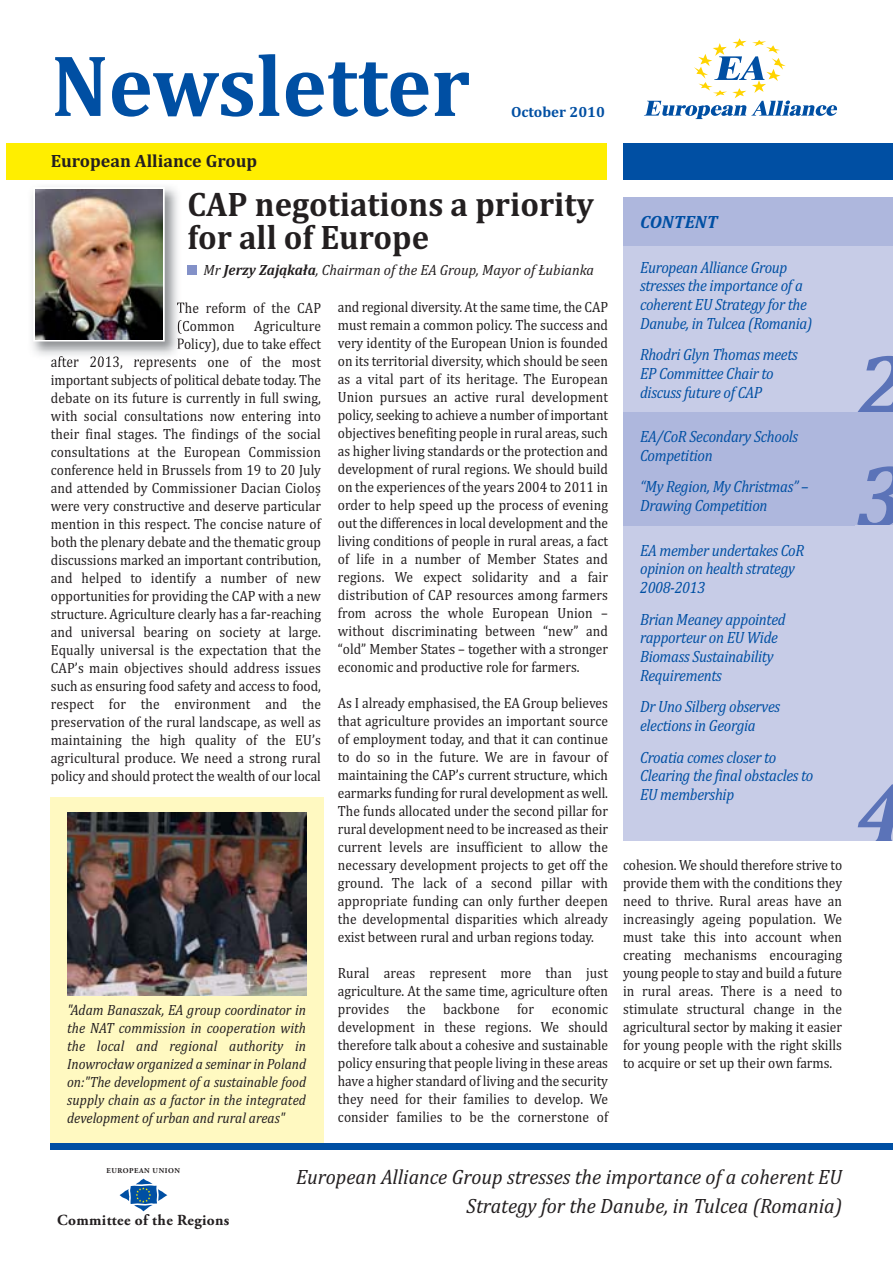
<style>
.page{position:relative;width:893px;height:1263px;background:#fff}
.page>*{position:absolute;margin:0;border:0;box-sizing:border-box;transform-origin:0 0}
.t1{font:italic 700 90px/110.6px "Cambria";color:#5b73b8}
.t2{font:700 88.2px "Cambria";color:#004fa3;scale:.95 1}
.t3{font:700 34.5px/33px "Cambria";color:#231f20;scale:.95 1}
.t4{font:italic 21px/28.5px "Cambria";color:#231f20;text-align:right;scale:.95 1}
.t5{font:700 18px "Cambria";color:#231f20}
.t6{font:italic 700 18px "Cambria";color:#004fa3}
.t7{font:italic 16.5px/18.8px "Cambria";letter-spacing:-.02em;color:#004fa3;scale:.9 1}
.t8{font:700 15.3px "Adobe Garamond Pro";letter-spacing:.02em;color:#231f20}
.t9{font:15px/18px "Cambria";letter-spacing:.005em;color:#231f20;text-align:justify;scale:.9 1}
.t10{font:italic 15px/18px "Cambria";color:#231f20;text-align:justify;scale:.9 1}
.t11{font:italic 15px "Cambria";color:#231f20;scale:.95 1}
.t12{font:700 15px "Cambria";color:#004fa3}
.t13{font:700 7.35px "Adobe Garamond Pro";letter-spacing:.075em;color:#231f20}
.s1{font-weight:700}
</style>
<div class="page">
<div style="left:623px;top:197px;width:269px;height:644px;background:#c7cce7"></div>
<div style="left:623px;top:413px;width:269px;height:113px;background:#aeb7dd"></div>
<div style="left:623px;top:197px;width:269px;height:48px;background:#aeb7dd"></div>
<div style="left:855px;top:525px;width:37px;height:33px;background:#c7cce7"></div>
<svg style="left:644px;top:38px;width:193px;height:81px"></svg>
<div style="left:623px;top:143px;width:269px;height:36px;background:#004fa3"></div>
<svg style="left:120px;top:1179px;width:47px;height:32px"></svg>
<div style="left:187px;top:265px;width:10px;height:10px;background:#8391c8"></div>
<div style="left:51px;top:797px;width:273px;height:350px;background:#fff9c1"></div>
<img style="left:68px;top:812px;width:239px;height:183px">
<div style="left:51px;top:1143px;width:841px;height:7px;background:#004fa3"></div>
<img style="left:32px;top:187px;width:151px;height:173px">
<svg style="left:177px;top:302px;width:6px;height:11px"></svg>
<img style="left:178px;top:320px;width:5px;height:14px">
<img style="left:177px;top:338px;width:6px;height:14px">
<img style="left:51px;top:356px;width:45px;height:4px">
<div style="left:33px;top:187px;width:132px;height:154px;border:2px solid #fff"></div>
<img style="left:35px;top:189px;width:127px;height:150px">
<div style="left:0;top:143px;width:606px;height:36px;background:#fe0"></div>
<div style="left:0;top:52px;width:5px;height:421px;background:#fff"></div>
<h2 class="t2" style="left:51px;top:54px;width:442px">Newsletter</h2>
<p class="t12" style="left:511px;top:107px;width:95px">October 2010</p>
<p class="t5" style="left:51px;top:154px;width:208px">European Alliance Group</p>
<h3 class="t3" style="left:187px;top:191px;width:429px">CAP negotiations a priority for all of Europe</h3>
<p class="t11" style="left:203px;top:265px;width:412px">Mr <span class="s1">Jerzy Zająkała</span>, Chairman of the EA Group, Mayor of Łubianka</p>
<p class="t9" style="left:177px;top:300px;width:162px">The reform of the CAP (Common</p>
<p class="t9" style="left:338px;top:300px;width:302px">and regional diversity. At the same time, the CAP must remain a common policy. The success and very identity of the European Union is founded on its territorial diversity, which should be seen as a vital part of its heritage. The European Union pursues an active rural development policy, seeking to achieve a number of important objectives benefiting people in rural areas, such as higher living standards or the protection and development of rural regions. We should build on the experiences of the years 2004 to 2011 in order to help speed up the process of evening out the differences in local development and the living conditions of people in rural areas, a fact of life in a number of Member States and regions. We expect solidarity and a fair distribution of CAP resources among farmers from across the whole European Union – without discriminating between “new” and “old” Member States – together with a stronger economic and productive role for farmers.</p>
<p class="t9" style="left:338px;top:696px;width:302px">As I already emphasised, the EA Group believes that agriculture provides an important source of employment today, and that it can continue to do so in the future. We are in favour of maintaining the CAP’s current structure, which earmarks funding for rural development as well.<br>The funds allocated under the second pillar for rural development need to be increased as their current levels are insufficient to allow the necessary development projects to get off the ground. The lack of a second pillar with appropriate funding can only further deepen the developmental disparities which already exist between rural and urban regions today.</p>
<p class="t9" style="left:338px;top:966px;width:302px">Rural areas represent more than just agriculture. At the same time, agriculture often provides the backbone for economic development in these regions. We should therefore talk about a cohesive and sustainable policy ensuring that people living in these areas have a higher standard of living and the security they need for their families to develop. We consider families to be the cornerstone of</p>
<p class="t9" style="left:51px;top:318px;width:302px;text-align:right">Agriculture<br>Policy), due to take effect<br>after 2013, represents one of the most important subjects of political debate today. The debate on its future is currently in full swing, with social consultations now entering into their final stages. The findings of the social consultations at the European Commission conference held in Brussels from 19 to 20 July and attended by Commissioner Dacian Cioloș were very constructive and deserve particular mention in this respect. The concise nature of both the plenary debate and the thematic group discussions marked an important contribution, and helped to identify a number of new opportunities for providing the CAP with a new structure. Agriculture clearly has a far‐reaching and universal bearing on society at large.<br>Equally universal is the expectation that the CAP’s main objectives should address issues such as ensuring food safety and access to food, respect for the environment and the preservation of the rural landscape, as well as maintaining the high quality of the EU’s agricultural produce. We need a strong rural policy and should protect the wealth of our local</p>
<p class="t10" style="left:67px;top:1003px;width:267px">"Adam Banaszak, EA group coordinator in the NAT commission in cooperation with the local and regional authority in Inowrocław organized a seminar in Poland on:"The development of a sustainable food supply chain as a factor in the integrated development of urban and rural areas"</p>
<p class="t6" style="left:640px;top:212px;width:79px">CONTENT</p>
<p class="t7" style="left:640px;top:259px;width:193px">European Alliance Group stresses the importance of a coherent EU Strategy for the<br>Danube, in Tulcea (Romania)</p>
<p class="t7" style="left:640px;top:347px;width:177px">Rhodri Glyn Thomas meets<br>EP Committee Chair to discuss future of CAP</p>
<p class="t7" style="left:640px;top:429px;width:177px">EA/CoR Secondary Schools<br>Competition</p>
<p class="t7" style="left:640px;top:479px;width:189px">“My Region, My Christmas” –<br>Drawing Competition</p>
<p class="t7" style="left:640px;top:542px;width:184px">EA member undertakes CoR opinion on health strategy<br>2008-2013</p>
<p class="t7" style="left:640px;top:611px;width:163px">Brian Meaney appointed rapporteur on EU Wide<br>Biomass Sustainability<br>Requirements</p>
<p class="t7" style="left:640px;top:699px;width:157px">Dr Uno Silberg observes elections in Georgia</p>
<p class="t7" style="left:640px;top:749px;width:194px">Croatia comes closer to<br>Clearing the final obstacles to<br>EU membership</p>
<p class="t9" style="left:623px;top:858px;width:245px">cohesion. We should therefore strive to provide them with the conditions they need to thrive. Rural areas have an increasingly ageing population. We must take this into account when creating mechanisms encouraging young people to stay and build a future in rural areas. There is a need to stimulate structural change in the agricultural sector by making it easier for young people with the right skills to acquire or set up their own farms.</p>
<h1 class="t1" style="left:856px;top:330px;width:53px">2<br>3</h1>
<h1 class="t1" style="left:856px;top:758px;width:53px">4</h1>
<p class="t13" style="left:106px;top:1166px;width:75px">EUROPEAN UNION</p>
<p class="t8" style="left:57px;top:1211px;width:173px">Committee of the Regions</p>
<h3 class="t4" style="left:296px;top:1165px;width:576px">European Alliance Group stresses the importance of a coherent EU<br>Strategy for the Danube, in Tulcea (Romania)</h3>
</div>
